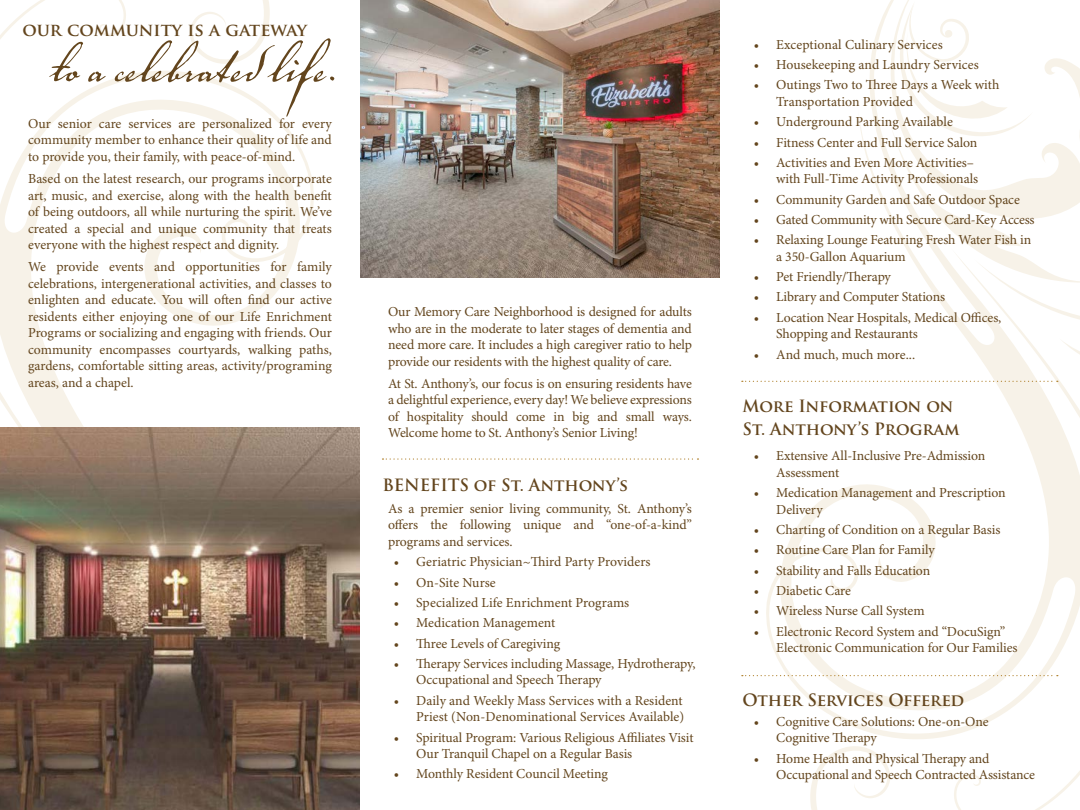
<style>
.page{position:relative;width:1080px;height:810px;background:#fff}
.page>*{position:absolute;margin:0;border:0;box-sizing:border-box;transform-origin:0 0}
.t1{font:81.25px "Voluta Script Pro";color:#63451d}
.t2{font:700 17.5px "Trajan Pro";color:#63451d}
.t3{font:700 16.5px/22.5px "Trajan Pro";letter-spacing:-.005em;color:#63451d}
.t4{font:700 16.5px "Trajan Pro";letter-spacing:-.025em;color:#63451d}
.t5{font:13.75px/16.5px "Minion Pro";letter-spacing:-.005em;color:#63451d}
</style>
<div class="page">
<svg style="left:766px;top:517px;width:38px;height:178px"></svg>
<svg style="left:804px;top:432px;width:272px;height:378px"></svg>
<svg style="left:952px;top:462px;width:128px;height:348px"></svg>
<svg style="left:276px;top:115px;width:38px;height:313px"></svg>
<svg style="left:0;top:0;width:276px;height:428px"></svg>
<svg style="left:0;top:0;width:128px;height:348px"></svg>
<img style="left:0;top:428px;width:360px;height:382px">
<img style="left:360px;top:0;width:360px;height:278px">
<svg style="left:382px;top:458px;width:317px;height:2px"></svg>
<svg style="left:742px;top:1px;width:338px;height:431px"></svg>
<svg style="left:742px;top:675px;width:316px;height:1px"></svg>
<svg style="left:49px;top:42px;width:34px;height:39px"></svg>
<p class="t2" style="left:22px;top:18px;width:286px">our community is a gateway</p>
<h1 class="t1" style="left:85px;top:5px;width:254px">a celebrated life.</h1>
<p class="t5" style="left:28px;top:116px;width:305px;text-align:justify">Our senior care services are personalized for every community member to enhance their quality of life and to provide you, their family, with peace-of-mind.</p>
<p class="t5" style="left:28px;top:171px;width:305px;text-align:justify">Based on the latest research, our programs incorporate art, music, and exercise, along with the health benefit of being outdoors, all while nurturing the spirit. We’ve created a special and unique community that treats everyone with the highest respect and dignity.</p>
<p class="t5" style="left:28px;top:259px;width:305px;text-align:justify">We provide events and opportunities for family celebrations, intergenerational activities, and classes to enlighten and educate. You will often find our active residents either enjoying one of our Life Enrichment Programs or socializing and engaging with friends. Our community encompasses courtyards, walking paths, gardens, comfortable sitting areas, activity/programing areas, and a chapel.</p>
<p class="t5" style="left:388px;top:304px;width:305px;text-align:justify">Our Memory Care Neighborhood is designed for adults who are in the moderate to later stages of dementia and need more care. It includes a high caregiver ratio to help provide our residents with the highest quality of care.</p>
<p class="t5" style="left:388px;top:376px;width:305px;text-align:justify">At St. Anthony’s, our focus is on ensuring residents have a delightful experience, every day! We believe expressions of hospitality should come in big and small ways.<br>Welcome home to St. Anthony’s Senior Living!</p>
<p class="t3" style="left:382px;top:474px;width:247px">BENEFITS of St. Anthony’s</p>
<p class="t5" style="left:388px;top:501px;width:305px;text-align:justify">As a premier senior living community, St. Anthony’s offers the following unique and “one-of-a-kind” programs and services.</p>
<p class="t5" style="left:394px;top:554px;width:258px">• Geriatric Physician~Third Party Providers</p>
<p class="t5" style="left:394px;top:575px;width:104px">• On-Site Nurse</p>
<p class="t5" style="left:394px;top:595px;width:237px">• Specialized Life Enrichment Programs</p>
<p class="t5" style="left:394px;top:615px;width:163px">• Medication Management</p>
<p class="t5" style="left:394px;top:636px;width:168px">• Three Levels of Caregiving</p>
<p class="t5" style="left:416px;top:656px;width:281px;text-indent:-22px">• Therapy Services including Massage, Hydrotherapy,<br>Occupational and Speech Therapy</p>
<p class="t5" style="left:394px;top:693px;width:292px;text-align:right">• Daily and Weekly Mass Services with a Resident<br>Priest (Non-Denominational Services Available)</p>
<p class="t5" style="left:416px;top:729px;width:279px;text-indent:-22px">• Spiritual Program: Various Religious Affiliates Visit<br>Our Tranquil Chapel on a Regular Basis</p>
<p class="t5" style="left:394px;top:766px;width:216px">• Monthly Resident Council Meeting</p>
<p class="t5" style="left:754px;top:37px;width:190px">• Exceptional Culinary Services</p>
<p class="t5" style="left:754px;top:57px;width:227px">• Housekeeping and Laundry Services</p>
<p class="t5" style="left:776px;top:77px;width:225px;text-indent:-22px">• Outings Two to Three Days a Week with<br>Transportation Provided</p>
<p class="t5" style="left:754px;top:114px;width:201px">• Underground Parking Available</p>
<p class="t5" style="left:754px;top:134px;width:225px">• Fitness Center and Full Service Salon</p>
<p class="t5" style="left:754px;top:155px;width:226px;text-align:right">• Activities and Even More Activities– with Full-Time Activity Professionals</p>
<p class="t5" style="left:754px;top:192px;width:268px">• Community Garden and Safe Outdoor Space</p>
<p class="t5" style="left:754px;top:212px;width:282px">• Gated Community with Secure Card-Key Access</p>
<p class="t5" style="left:776px;top:232px;width:257px;text-indent:-22px">• Relaxing Lounge Featuring Fresh Water Fish in a 350-Gallon Aquarium</p>
<p class="t5" style="left:754px;top:269px;width:139px">• Pet Friendly/Therapy</p>
<p class="t5" style="left:754px;top:289px;width:193px">• Library and Computer Stations</p>
<p class="t5" style="left:776px;top:310px;width:227px;text-indent:-22px">• Location Near Hospitals, Medical Offices,<br>Shopping and Restaurants</p>
<p class="t5" style="left:754px;top:347px;width:163px">• And much, much more...</p>
<p class="t3" style="left:742px;top:395px;width:219px">More Information on<br>St. Anthony’s Program</p>
<p class="t5" style="left:776px;top:448px;width:211px;text-indent:-22px">• Extensive All-Inclusive Pre-Admission<br>Assessment</p>
<p class="t5" style="left:776px;top:485px;width:231px;text-indent:-22px">• Medication Management and Prescription<br>Delivery</p>
<p class="t5" style="left:754px;top:522px;width:248px">• Charting of Condition on a Regular Basis</p>
<p class="t5" style="left:754px;top:542px;width:183px">• Routine Care Plan for Family</p>
<p class="t5" style="left:754px;top:562px;width:178px">• Stability and Falls Education</p>
<p class="t5" style="left:754px;top:583px;width:99px">• Diabetic Care</p>
<p class="t5" style="left:754px;top:603px;width:172px">• Wireless Nurse Call System</p>
<p class="t5" style="left:776px;top:623px;width:243px;text-indent:-22px">• Electronic Record System and “DocuSign”<br>Electronic Communication for Our Families</p>
<p class="t4" style="left:742px;top:689px;width:223px">Other Services Offered</p>
<p class="t5" style="left:776px;top:714px;width:214px;text-indent:-22px">• Cognitive Care Solutions: One-on-One<br>Cognitive Therapy</p>
<p class="t5" style="left:776px;top:751px;width:260px;text-indent:-22px">• Home Health and Physical Therapy and<br>Occupational and Speech Contracted Assistance</p>
</div>
